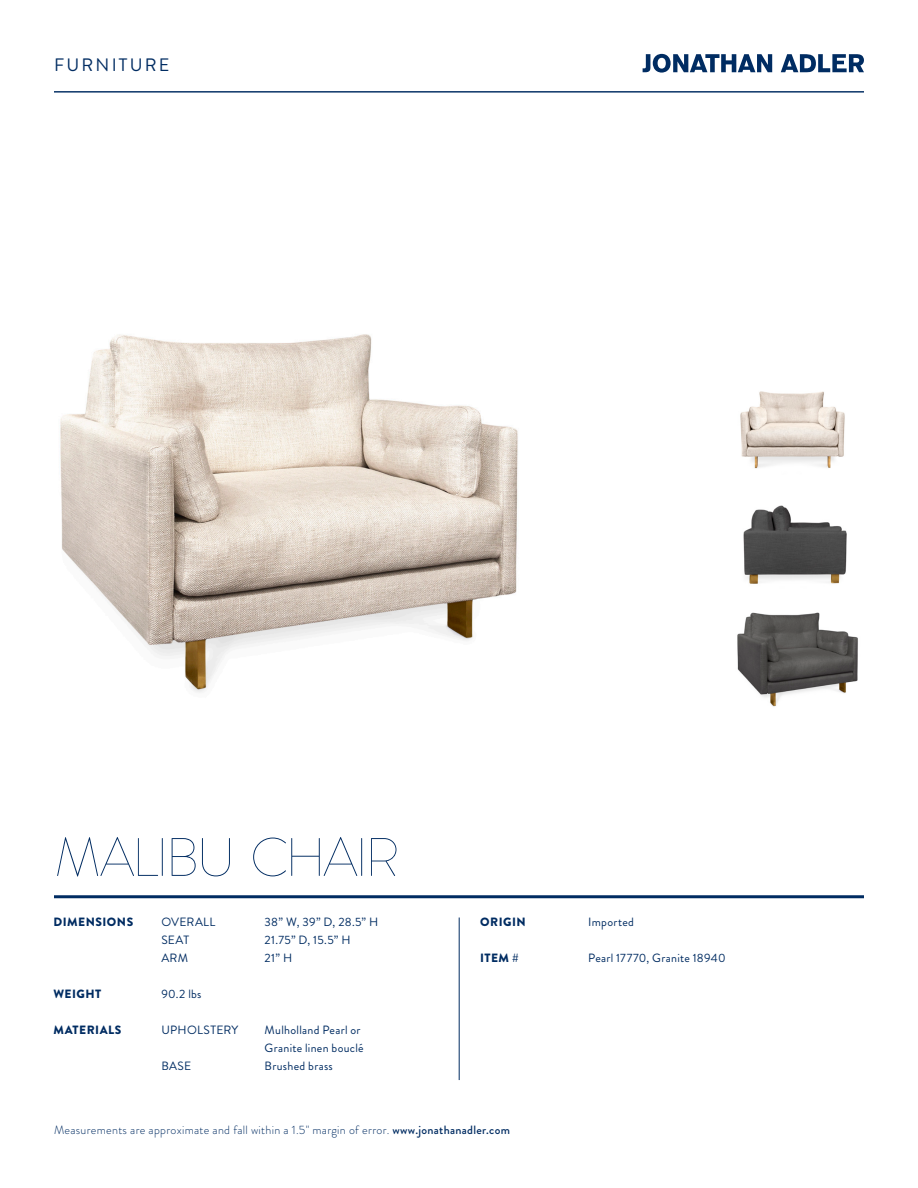
<style>
.page{position:relative;width:918px;height:1188px;background:#fff}
.page>*{position:absolute;margin:0;border:0;box-sizing:border-box;transform-origin:0 0}
.Price_-_Large{font:100 54px "Brandon Grotesque";letter-spacing:-.05em;color:#002c62}
.t1{font:18px "Brandon Grotesque";letter-spacing:.12em;color:#002c62}
.t2{font:12px "Brandon Grotesque";letter-spacing:.025em;color:#002c62}
.t3{font:300 12px "Brandon Grotesque";letter-spacing:.025em;color:#002c62}
.t4{font:900 12px "Brandon Grotesque";letter-spacing:.04em;color:#002c62}
.s1{font-weight:500}
</style>
<div class="page">
<hr style="left:54px;top:895px;width:810px;height:3px;background:#002c62">
<svg style="left:643px;top:54px;width:129px;height:19px"></svg>
<svg style="left:781px;top:54px;width:83px;height:18px"></svg>
<hr style="left:459px;top:918px;width:1px;height:162px;background:#002c62">
<img style="left:60px;top:334px;width:458px;height:359px">
<hr style="left:54px;top:92px;width:810px;height:1px;background:#002c62">
<img style="left:737px;top:612px;width:121px;height:95px">
<img style="left:743px;top:505px;width:104px;height:79px">
<img style="left:740px;top:391px;width:105px;height:78px">
<p class="t1" style="left:54px;top:53px;width:117px">FURNITURE</p>
<p class="Price_-_Large" style="left:54px;top:820px;width:347px">MALIBU CHAIR</p>
<p class="t4" style="left:53px;top:913px;width:81px">DIMENSIONS</p>
<p class="t4" style="left:53px;top:985px;width:49px">WEIGHT</p>
<p class="t4" style="left:53px;top:1021px;width:70px">MATERIALS</p>
<p class="t2" style="left:161px;top:914px;width:56px">OVERALL</p>
<p class="t2" style="left:161px;top:932px;width:29px">SEAT</p>
<p class="t2" style="left:161px;top:950px;width:28px">ARM</p>
<p class="t2" style="left:161px;top:986px;width:42px">90.2 lbs</p>
<p class="t2" style="left:161px;top:1022px;width:79px">UPHOLSTERY</p>
<p class="t2" style="left:161px;top:1058px;width:31px">BASE</p>
<p class="t2" style="left:265px;top:914px;width:115px">38” W, 39” D, 28.5” H</p>
<p class="t2" style="left:265px;top:932px;width:87px">21.75” D, 15.5” H</p>
<p class="t2" style="left:265px;top:950px;width:29px">21” H</p>
<p class="t2" style="left:265px;top:1022px;width:97px">Mulholland Pearl or</p>
<p class="t2" style="left:265px;top:1040px;width:101px">Granite linen bouclé</p>
<p class="t2" style="left:265px;top:1058px;width:70px">Brushed brass</p>
<p class="t4" style="left:480px;top:913px;width:47px">ORIGIN</p>
<p class="t4" style="left:480px;top:949px;width:40px">ITEM #</p>
<p class="t3" style="left:54px;top:1122px;width:457px">Measurements are approximate and fall within a 1.5" margin of error. <span class="s1">www.jonathanadler.com</span></p>
<p class="t2" style="left:588px;top:914px;width:47px">Imported</p>
<p class="t2" style="left:588px;top:950px;width:139px">Pearl 17770, Granite 18940</p>
</div>
